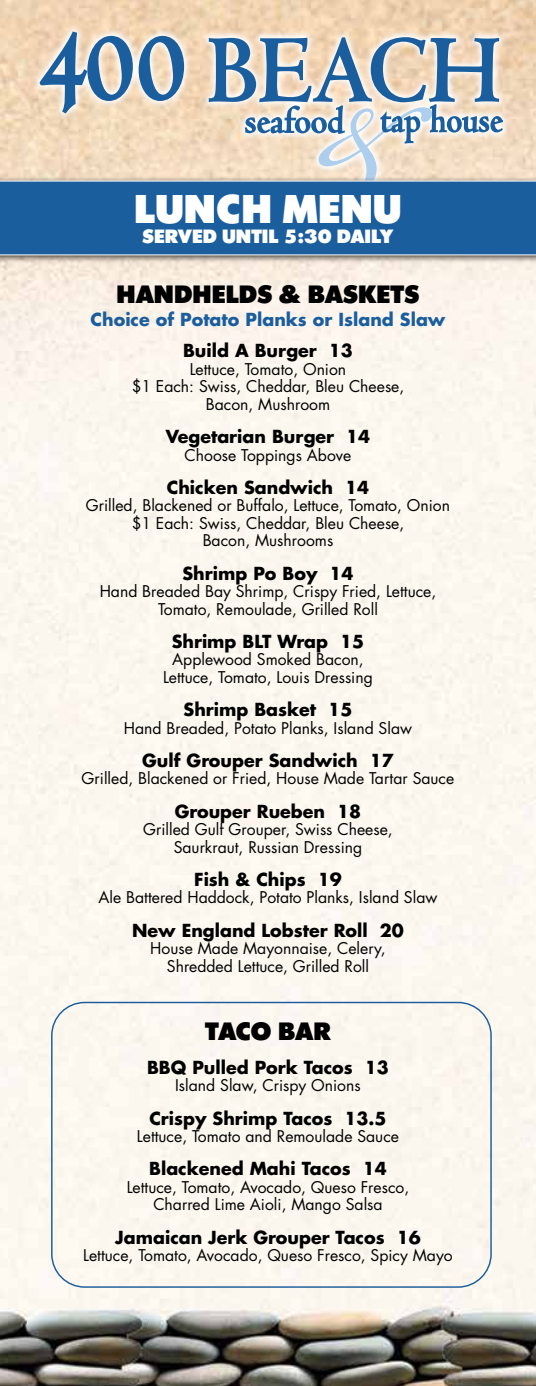
<style>
.page{position:relative;width:536px;height:1386px;background:#fff}
.page>*{position:absolute;margin:0;border:0;box-sizing:border-box;transform-origin:0 0}
.t1{font:800 42px "Futura No 2 D";color:#fff}
.t2{font:800 26.25px "Futura No 2 D";color:#000}
.t3{font:800 20.12px "Futura No 2 D";color:#fff}
.t4{font:700 17.5px "Futura";color:#000}
.t5{font:700 17.5px "Futura";color:#1b5e9e}
.t6{font:15.75px/17.5px "Futura";color:#000;text-align:center}
</style>
<div class="page">
<img style="left:0;top:0;width:536px;height:1386px">
<svg style="left:31px;top:24px;width:480px;height:152px;background:#f2d8bb"></svg>
<svg style="left:40px;top:32px;width:144px;height:82px;background:#a9b3bb"></svg>
<svg style="left:209px;top:37px;width:294px;height:139px;background:#c2c4c4"></svg>
<div style="left:0;top:176px;width:536px;height:88px;background:#000;opacity:.75"></div>
<div style="left:0;top:181px;width:536px;height:74px;background:#1b5e9e"></div>
<h1 class="t1" style="left:134px;top:184px;width:269px">LUNCH MENU</h1>
<p class="t3" style="left:142px;top:225px;width:252px">SERVED UNTIL 5:30 DAILY</p>
<h2 class="t2" style="left:116px;top:279px;width:304px">HANDHELDS &amp; BASKETS</h2>
<p class="t5" style="left:91px;top:308px;width:356px">Choice of Potato Planks or Island Slaw</p>
<p class="t4" style="left:183px;top:339px;width:171px">Build A Burger 13</p>
<p class="t6" style="left:132px;top:360px;width:274px">Lettuce, Tomato, Onion<br>$1 Each: Swiss, Cheddar, Bleu Cheese,<br>Bacon, Mushroom</p>
<p class="t4" style="left:166px;top:424px;width:206px">Vegetarian Burger 14</p>
<p class="t6" style="left:184px;top:446px;width:168px">Choose Toppings Above</p>
<p class="t4" style="left:167px;top:475px;width:204px">Chicken Sandwich 14</p>
<p class="t6" style="left:86px;top:497px;width:365px">Grilled, Blackened or Buffalo, Lettuce, Tomato, Onion $1 Each: Swiss, Cheddar, Bleu Cheese,<br>Bacon, Mushrooms</p>
<p class="t4" style="left:182px;top:561px;width:172px">Shrimp Po Boy 14</p>
<p class="t6" style="left:100px;top:582px;width:338px">Hand Breaded Bay Shrimp, Crispy Fried, Lettuce,<br>Tomato, Remoulade, Grilled Roll</p>
<p class="t4" style="left:172px;top:629px;width:194px">Shrimp BLT Wrap 15</p>
<p class="t6" style="left:163px;top:651px;width:211px">Applewood Smoked Bacon,<br>Lettuce, Tomato, Louis Dressing</p>
<p class="t4" style="left:183px;top:697px;width:170px">Shrimp Basket 15</p>
<p class="t6" style="left:124px;top:719px;width:289px">Hand Breaded, Potato Planks, Island Slaw</p>
<p class="t4" style="left:142px;top:748px;width:253px">Gulf Grouper Sandwich 17</p>
<p class="t6" style="left:82px;top:770px;width:374px">Grilled, Blackened or Fried, House Made Tartar Sauce</p>
<p class="t4" style="left:175px;top:799px;width:188px">Grouper Rueben 18</p>
<p class="t6" style="left:143px;top:820px;width:251px">Grilled Gulf Grouper, Swiss Cheese,<br>Saurkraut, Russian Dressing</p>
<p class="t4" style="left:194px;top:867px;width:149px">Fish &amp; Chips 19</p>
<p class="t6" style="left:98px;top:889px;width:340px">Ale Battered Haddock, Potato Planks, Island Slaw</p>
<p class="t4" style="left:132px;top:918px;width:273px">New England Lobster Roll 20</p>
<p class="t6" style="left:150px;top:939px;width:237px">House Made Mayonnaise, Celery,<br>Shredded Lettuce, Grilled Roll</p>
<h2 class="t2" style="left:205px;top:1016px;width:127px">TACO BAR</h2>
<p class="t4" style="left:147px;top:1055px;width:243px">BBQ Pulled Pork Tacos 13</p>
<p class="t6" style="left:175px;top:1077px;width:187px">Island Slaw, Crispy Onions</p>
<p class="t4" style="left:149px;top:1106px;width:238px">Crispy Shrimp Tacos 13.5</p>
<p class="t6" style="left:137px;top:1127px;width:263px">Lettuce, Tomato and Remoulade Sauce</p>
<p class="t4" style="left:149px;top:1157px;width:239px">Blackened Mahi Tacos 14</p>
<p class="t6" style="left:127px;top:1178px;width:284px">Lettuce, Tomato, Avocado, Queso Fresco,<br>Charred Lime Aioli, Mango Salsa</p>
<p class="t4" style="left:115px;top:1225px;width:307px">Jamaican Jerk Grouper Tacos 16</p>
<p class="t6" style="left:83px;top:1246px;width:371px">Lettuce, Tomato, Avocado, Queso Fresco, Spicy Mayo</p>
</div>
